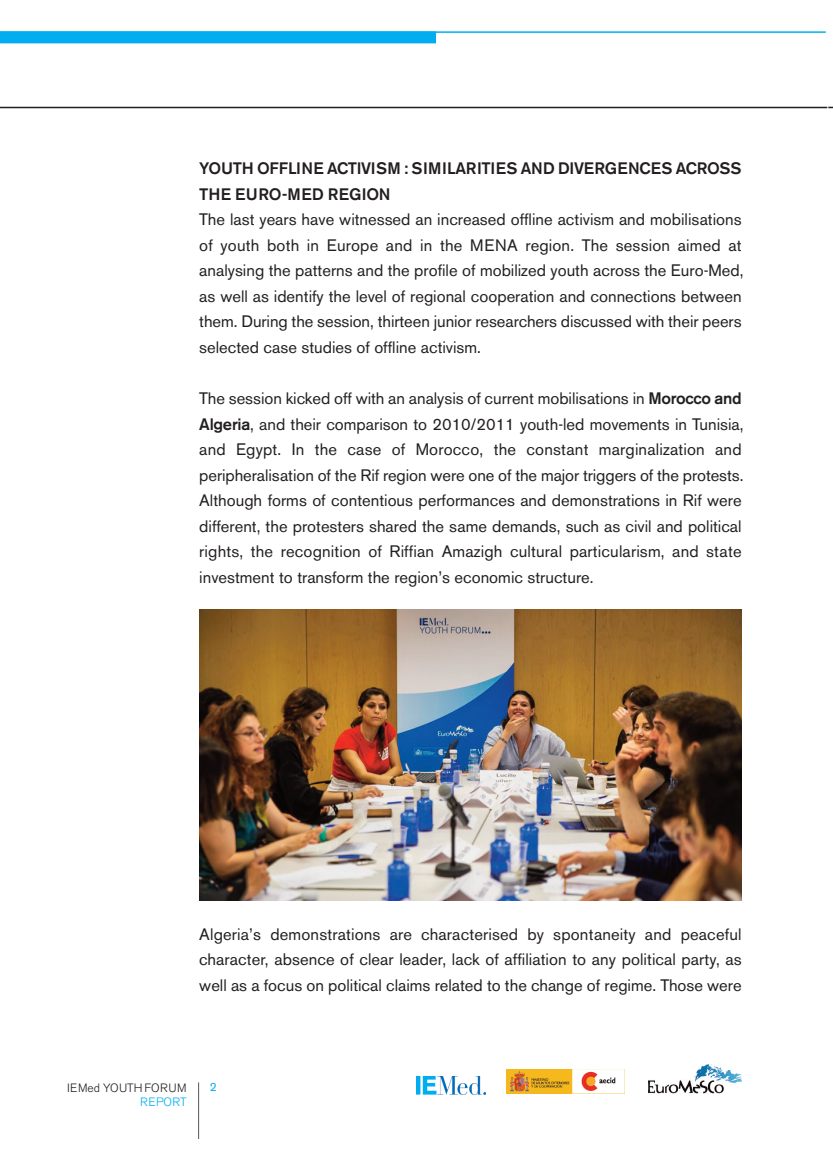
<style>
.page{position:relative;width:833px;height:1161px;background:#fff}
.page>*{position:absolute;margin:0;border:0;box-sizing:border-box;transform-origin:0 0}
.t1{font:16.5px/25.5px "Akzidenz Grotesk BE";color:#231f20;text-align:justify}
.t2{font:500 16.5px/25.5px "Akzidenz Grotesk BE";letter-spacing:-.015em;color:#231f20}
.t3{font:300 12px "Akzidenz Grotesk BE";letter-spacing:.01em;color:#231f20}
.t4{font:300 12px "Akzidenz Grotesk BE";letter-spacing:.02em;color:#00aeef}
.t5{font:12px "Akzidenz Grotesk BE";color:#00aeef}
.s1{font-weight:500}
</style>
<div class="page">
<hr style="left:198px;top:1082px;width:1px;height:57px;background:#57585a">
<hr style="left:0;top:31px;width:825px;height:2px;background:#00aeef">
<div style="left:0;top:31px;width:436px;height:12px;background:#00aeef"></div>
<hr style="left:0;top:107px;width:827px;height:1px;background:#231f20">
<img style="left:648px;top:1064px;width:93px;height:29px">
<img style="left:416px;top:1076px;width:69px;height:18px">
<img style="left:507px;top:1069px;width:117px;height:24px">
<img style="left:199px;top:609px;width:542px;height:291px">
<p class="t2" style="left:199px;top:157px;width:544px">YOUTH OFFLINE ACTIVISM : SIMILARITIES AND DIVERGENCES ACROSS<br>THE EURO-MED REGION</p>
<p class="t1" style="left:199px;top:209px;width:545px">The last years have witnessed an increased offline activism and mobilisations of youth both in Europe and in the MENA region. The session aimed at analysing the patterns and the profile of mobilized youth across the Euro-Med, as well as identify the level of regional cooperation and connections between them. During the session, thirteen junior researchers discussed with their peers selected case studies of offline activism.</p>
<p class="t1" style="left:199px;top:387px;width:545px">The session kicked off with an analysis of current mobilisations in <span class="s1">Morocco and Algeria</span>, and their comparison to 2010/2011 youth-led movements in Tunisia, and Egypt. In the case of Morocco, the constant marginalization and peripheralisation of the Rif region were one of the major triggers of the protests.<br>Although forms of contentious performances and demonstrations in Rif were different, the protesters shared the same demands, such as civil and political rights, the recognition of Riffian Amazigh cultural particularism, and state investment to transform the region’s economic structure.</p>
<p class="t1" style="left:199px;top:923px;width:544px">Algeria’s demonstrations are characterised by spontaneity and peaceful character, absence of clear leader, lack of affiliation to any political party, as well as a focus on political claims related to the change of regime. Those were</p>
<p class="t3" style="left:67px;top:1082px;width:121px">IEMed YOUTH FORUM</p>
<p class="t4" style="left:140px;top:1097px;width:48px">REPORT</p>
<p class="t5" style="left:210px;top:1082px;width:8px">2</p>
</div>
